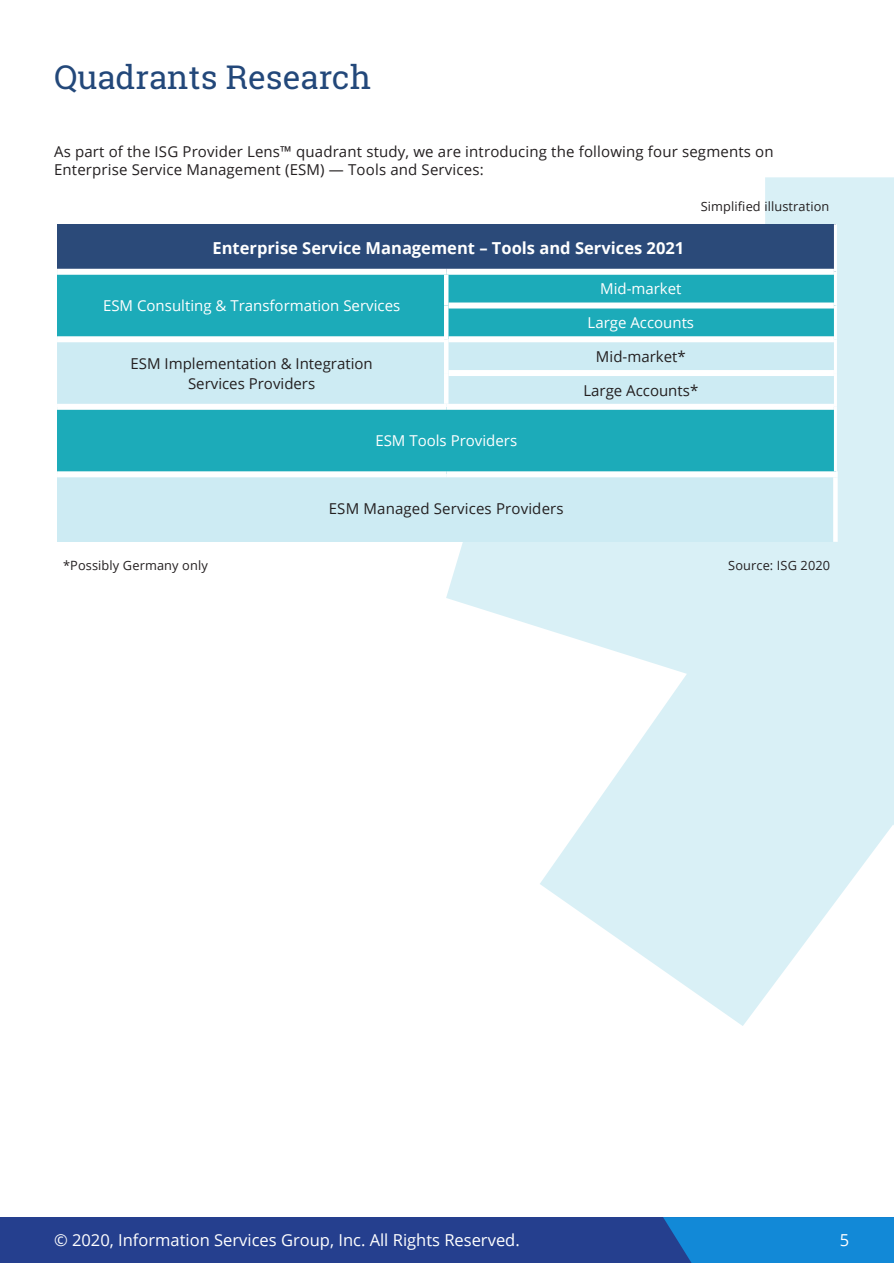
<style>
.page{position:relative;width:894px;height:1263px;background:#fff}
.page>*{position:absolute;margin:0;border:0;box-sizing:border-box;transform-origin:0 0}
.t1{font:33px "Roboto Slab";color:#23487a}
.t2{font:16.5px "Open Sans";color:#fff}
.Body_Copy{font:700 16.5px "Open Sans";color:#fff}
.Body_Copy-2{font:15px/18px "Open Sans";letter-spacing:.01em;color:#231f20}
.Body_Copy-3{font:15px "Open Sans";color:#fff}
.t3{font:12.75px "Open Sans";letter-spacing:.01em;color:#231f20}
</style>
<div class="page">
<svg style="left:446px;top:177px;width:447px;height:849px;fill:#d9f0f6"></svg>
<div style="left:0;top:1217px;width:893px;height:46px;background:#253f8e"></div>
<div style="left:663px;top:1217px;width:230px;height:46px;background:#1289d7"></div>
<div style="left:57px;top:224px;width:778px;height:48px;background:#2b4a79"></div>
<div style="left:57px;top:272px;width:389px;height:67px;background:#1cabb9"></div>
<div style="left:448px;top:275px;width:385px;height:61px;background:#1cabb9"></div>
<div style="left:57px;top:342px;width:776px;height:62px;background:#cdebf3"></div>
<div style="left:57px;top:407px;width:778px;height:67px;background:#1cabb9"></div>
<div style="left:57px;top:474px;width:778px;height:68px;background:#cdebf3"></div>
<hr style="left:833px;top:224px;width:3px;height:48px;background:#fff">
<div style="left:57px;top:269px;width:389px;height:6px;background:#fff"></div>
<div style="left:446px;top:269px;width:387px;height:6px;background:#fff"></div>
<div style="left:448px;top:302px;width:385px;height:6px;background:#fff"></div>
<div style="left:57px;top:336px;width:387px;height:6px;background:#fff"></div>
<div style="left:448px;top:336px;width:385px;height:6px;background:#fff"></div>
<div style="left:57px;top:404px;width:389px;height:6px;background:#fff"></div>
<div style="left:448px;top:370px;width:385px;height:6px;background:#fff"></div>
<div style="left:446px;top:404px;width:387px;height:6px;background:#fff"></div>
<hr style="left:833px;top:407px;width:3px;height:64px;background:#fff">
<hr style="left:833px;top:339px;width:3px;height:34px;background:#fff">
<hr style="left:833px;top:373px;width:3px;height:34px;background:#fff">
<hr style="left:444px;top:339px;width:4px;height:34px;background:#fff">
<hr style="left:444px;top:373px;width:4px;height:31px;background:#fff">
<div style="left:57px;top:471px;width:389px;height:6px;background:#fff"></div>
<div style="left:446px;top:471px;width:391px;height:6px;background:#fff"></div>
<div style="left:832px;top:477px;width:5px;height:65px;background:#fff"></div>
<hr style="left:833px;top:272px;width:3px;height:33px;background:#fff">
<hr style="left:833px;top:305px;width:3px;height:34px;background:#fff">
<hr style="left:444px;top:275px;width:4px;height:30px;background:#fff">
<hr style="left:444px;top:305px;width:4px;height:34px;background:#fff">
<p class="t1" style="left:54px;top:54px;width:318px">Quadrants Research</p>
<p class="Body_Copy-2" style="left:54px;top:142px;width:720px">As part of the ISG Provider Lens™ quadrant study, we are introducing the following four segments on<br>Enterprise Service Management (ESM) — Tools and Services:</p>
<p class="t3" style="left:700px;top:197px;width:130px">Simplified illustration</p>
<p class="Body_Copy" style="left:212px;top:237px;width:473px">Enterprise Service Management – Tools and Services 2021</p>
<p class="Body_Copy-3" style="left:103px;top:295px;width:298px">ESM Consulting &amp; Transformation Services</p>
<p class="Body_Copy-3" style="left:600px;top:279px;width:83px">Mid-market</p>
<p class="Body_Copy-3" style="left:587px;top:312px;width:108px">Large Accounts</p>
<p class="Body_Copy-2" style="left:130px;top:353px;width:244px;line-height:19.5px;text-align:center">ESM Implementation &amp; Integration<br>Services Providers</p>
<p class="Body_Copy-3" style="left:375px;top:430px;width:143px">ESM Tools Providers</p>
<p class="Body_Copy-2" style="left:595px;top:347px;width:91px">Mid-market*</p>
<p class="Body_Copy-2" style="left:583px;top:381px;width:116px">Large Accounts*</p>
<p class="Body_Copy-2" style="left:329px;top:499px;width:236px">ESM Managed Services Providers</p>
<p class="t3" style="left:63px;top:557px;width:146px">*Possibly Germany only</p>
<p class="t3" style="left:728px;top:557px;width:103px">Source: ISG 2020</p>
<p class="t2" style="left:54px;top:1229px;width:467px">© 2020, Information Services Group, Inc. All Rights Reserved.</p>
<p class="t2" style="left:839px;top:1229px;width:11px">5</p>
</div>
